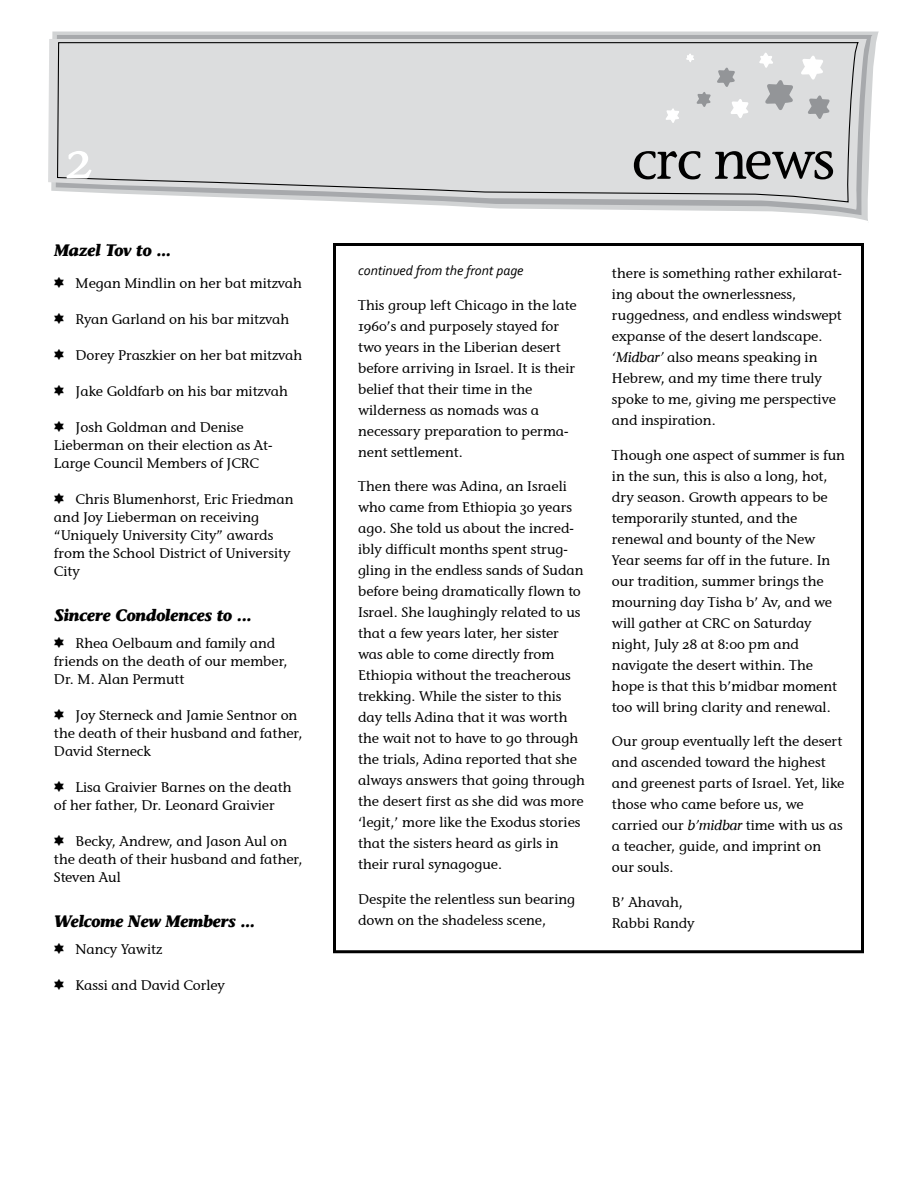
<style>
.page{position:relative;width:918px;height:1188px;background:#fff}
.page>*{position:absolute;margin:0;border:0;box-sizing:border-box;transform-origin:0 0}
.t1{font:54px "Stone Inf OSITCTT Medium";letter-spacing:-.02em;color:#000}
.t2{font:54px "Stone Inf OSITCTT Medium";color:#fff}
.t3{font:italic 700 16.5px "Stone Informal LT";letter-spacing:-.025em;color:#000}
.t4{font:13.8px/21px "Stone Inf OSITCTT Medium";color:#000}
.t5{font:italic 13.8px "Corbel";color:#000}
.s1{font-family:"Davka Bats"}
.s2{font-family:"Stone Informal LT";font-style:italic}
</style>
<div class="page">
<svg style="left:52px;top:32px;width:827px;height:189px"></svg>
<svg style="left:56px;top:35px;width:816px;height:180px"></svg>
<svg style="left:48px;top:39px;width:819px;height:171px"></svg>
<svg style="left:56px;top:41px;width:803px;height:162px;background:#d7d8d9"></svg>
<svg style="left:664px;top:50px;width:170px;height:74px;background:#d7d8d9"></svg>
<div style="left:333px;top:243px;width:531px;height:710px;border:3px solid #000"></div>
<h1 class="t2" style="left:65px;top:127px;width:30px">2</h1>
<h1 class="t1" style="left:632px;top:127px;width:205px">crc news</h1>
<p class="t3" style="left:54px;top:240px;width:119px">Mazel Tov to ...</p>
<p class="t4" style="left:54px;top:273px;width:250px"><span class="s1">q</span> Megan Mindlin on her bat mitzvah</p>
<p class="t4" style="left:54px;top:309px;width:237px"><span class="s1">q</span> Ryan Garland on his bar mitzvah</p>
<p class="t4" style="left:54px;top:345px;width:250px"><span class="s1">q</span> Dorey Praszkier on her bat mitzvah</p>
<p class="t4" style="left:54px;top:381px;width:235px"><span class="s1">q</span> Jake Goldfarb on his bar mitzvah</p>
<p class="t4" style="left:54px;top:418px;width:220px;line-height:18px"><span class="s1">q</span> Josh Goldman and Denise<br>Lieberman on their election as At-<br>Large Council Members of JCRC</p>
<p class="t4" style="left:54px;top:490px;width:241px;line-height:18px"><span class="s1">q</span> Chris Blumenhorst, Eric Friedman and Joy Lieberman on receiving “Uniquely University City” awards from the School District of University<br>City</p>
<p class="t3" style="left:54px;top:605px;width:199px">Sincere Condolences to ...</p>
<p class="t4" style="left:54px;top:634px;width:235px;line-height:18px"><span class="s1">q</span> Rhea Oelbaum and family and friends on the death of our member,<br>Dr. M. Alan Permutt</p>
<p class="t4" style="left:54px;top:706px;width:250px;line-height:18px"><span class="s1">q</span> Joy Sterneck and Jamie Sentnor on the death of their husband and father,<br>David Sterneck</p>
<p class="t4" style="left:54px;top:778px;width:239px;line-height:18px"><span class="s1">q</span> Lisa Graivier Barnes on the death of her father, Dr. Leonard Graivier</p>
<p class="t4" style="left:54px;top:832px;width:250px;line-height:18px"><span class="s1">q</span> Becky, Andrew, and Jason Aul on the death of their husband and father,<br>Steven Aul</p>
<p class="t3" style="left:54px;top:911px;width:203px">Welcome New Members ...</p>
<p class="t4" style="left:54px;top:939px;width:110px"><span class="s1">q</span> Nancy Yawitz</p>
<p class="t4" style="left:54px;top:975px;width:172px"><span class="s1">q</span> Kassi and David Corley</p>
<p class="t5" style="left:358px;top:262px;width:167px">continued from the front page</p>
<p class="t4" style="left:358px;top:294px;width:220px">This group left Chicago in the late<br>1960’s and purposely stayed for two years in the Liberian desert before arriving in Israel. It is their belief that their time in the wilderness as nomads was a necessary preparation to perma&shy;nent settlement.</p>
<p class="t4" style="left:358px;top:476px;width:228px">Then there was Adina, an Israeli who came from Ethiopia 30 years ago. She told us about the incred&shy;ibly difficult months spent strug&shy;gling in the endless sands of Sudan before being dramatically flown to Israel. She laughingly related to us that a few years later, her sister was able to come directly from Ethiopia without the treacherous trekking. While the sister to this day tells Adina that it was worth the wait not to have to go through the trials, Adina reported that she always answers that going through the desert first as she did was more ‘legit,’ more like the Exodus stories that the sisters heard as girls in their rural synagogue.</p>
<p class="t4" style="left:358px;top:889px;width:219px">Despite the relentless sun bearing down on the shadeless scene,</p>
<p class="t4" style="left:612px;top:263px;width:231px">there is something rather exhilarat&shy;ing about the ownerlessness, ruggedness, and endless windswept expanse of the desert landscape. <span class="s2">‘Midbar’</span> also means speaking in<br>Hebrew, and my time there truly spoke to me, giving me perspective and inspiration.</p>
<p class="t4" style="left:612px;top:444px;width:235px">Though one aspect of summer is fun in the sun, this is also a long, hot, dry season. Growth appears to be temporarily stunted, and the renewal and bounty of the New<br>Year seems far off in the future. In our tradition, summer brings the mourning day Tisha b’ Av, and we will gather at CRC on Saturday night, July 28 at 8:00 pm and navigate the desert within. The hope is that this b’midbar moment too will bring clarity and renewal.</p>
<p class="t4" style="left:612px;top:731px;width:234px">Our group eventually left the desert and ascended toward the highest and greenest parts of Israel. Yet, like those who came before us, we carried our <span class="s2">b’midbar</span> time with us as a teacher, guide, and imprint on our souls.</p>
<p class="t4" style="left:612px;top:891px;width:84px">B’ Ahavah,<br>Rabbi Randy</p>
</div>
